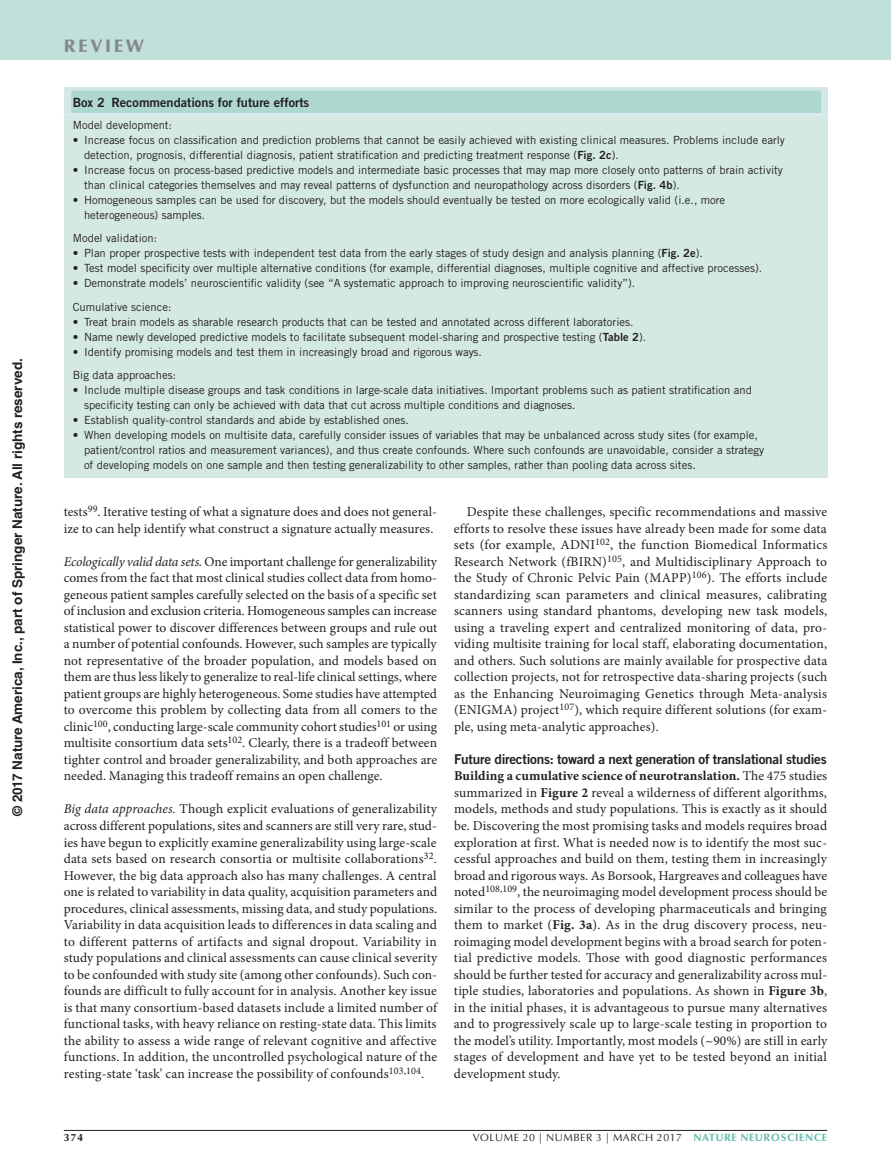
<style>
.page{position:relative;width:891px;height:1175px;background:#fff}
.page>*{position:absolute;margin:0;border:0;box-sizing:border-box;transform-origin:0 0}
.t1{font:900 18px "Optima LT Std";letter-spacing:.155em;color:#85888b}
.t2{font:13.5px/16.5px "Minion Pro";letter-spacing:.005em;color:#231f20;text-align:justify}
.t3{font:700 13.5px "Helvetica LT Std";color:#231f20}
.t4{font:13.5px "Trade Gothic LT Std Bd 2";letter-spacing:-.015em;color:#231f20}
.t5{font:12.75px "Trade Gothic LT Std Bd 2";color:#231f20}
.t6{font:11.25px/15px "Trade Gothic LT Std";color:#231f20}
.t7{font:10.5px "Optima LT Std";letter-spacing:.05em;color:#231f20}
.t8{font:700 10.5px "Optima LT Std";color:#231f20}
.s1{font-family:"Trade Gothic LT Std Bd 2"}
.s2{font-style:italic}
.s3{font-weight:700}
.s4{font-weight:900;color:#70c0b1}
</style>
<div class="page">
<hr style="left:64px;top:1130px;width:763px;height:1px;background:#231f20">
<div style="left:0;top:0;width:891px;height:60px;background:#c1e0d9"></div>
<div style="left:64px;top:87px;width:763px;height:28px;background:#d5e9e4"></div>
<div style="left:71px;top:90px;width:750px;height:23px;background:#aed8cf"></div>
<hr style="left:64px;top:113px;width:763px;height:4px;background:#daebf0">
<div style="left:64px;top:117px;width:763px;height:361px;background:#d5e9e4"></div>
<p class="t3" style="left:9px;top:816px;width:459px;rotate:-90deg">© 2017 Nature America, Inc., part of Springer Nature. All rights reserved.</p>
<h1 class="t1" style="left:64px;top:36px;width:82px">REVIEW</h1>
<p class="t5" style="left:73px;top:94px;width:238px">Box 2 Recommendations for future efforts</p>
<p class="t6" style="left:73px;top:117px;width:101px">Model development:</p>
<p class="t6" style="left:84px;top:132px;width:702px;text-indent:-11px">• Increase focus on classification and prediction problems that cannot be easily achieved with existing clinical measures. Problems include early detection, prognosis, differential diagnosis, patient stratification and predicting treatment response (<span class="s1">Fig. 2c</span>).</p>
<p class="t6" style="left:84px;top:162px;width:700px;text-indent:-11px">• Increase focus on process-based predictive models and intermediate basic processes that may map more closely onto patterns of brain activity than clinical categories themselves and may reveal patterns of dysfunction and neuropathology across disorders (<span class="s1">Fig. 4b</span>).</p>
<p class="t6" style="left:84px;top:192px;width:643px;text-indent:-11px">• Homogeneous samples can be used for discovery, but the models should eventually be tested on more ecologically valid (i.e., more heterogeneous) samples.</p>
<p class="t6" style="left:73px;top:230px;width:86px">Model validation:</p>
<p class="t6" style="left:73px;top:245px;width:632px">• Plan proper prospective tests with independent test data from the early stages of study design and analysis planning (<span class="s1">Fig. 2e</span>).</p>
<p class="t6" style="left:73px;top:260px;width:691px">• Test model specificity over multiple alternative conditions (for example, differential diagnoses, multiple cognitive and affective processes).</p>
<p class="t6" style="left:73px;top:271px;width:564px;line-height:23.5px">• Demonstrate models’ neuroscientific validity (see “A systematic approach to improving neuroscientific validity”).<br>Cumulative science:</p>
<p class="t6" style="left:73px;top:314px;width:562px">• Treat brain models as sharable research products that can be tested and annotated across different laboratories.</p>
<p class="t6" style="left:73px;top:329px;width:575px">• Name newly developed predictive models to facilitate subsequent model-sharing and prospective testing (<span class="s1">Table 2</span>).</p>
<p class="t6" style="left:73px;top:340px;width:411px;line-height:23.5px">• Identify promising models and test them in increasingly broad and rigorous ways.<br>Big data approaches:</p>
<p class="t6" style="left:84px;top:382px;width:670px;text-indent:-11px">• Include multiple disease groups and task conditions in large-scale data initiatives. Important problems such as patient stratification and specificity testing can only be achieved with data that cut across multiple conditions and diagnoses.</p>
<p class="t6" style="left:73px;top:412px;width:338px">• Establish quality-control standards and abide by established ones.</p>
<p class="t6" style="left:84px;top:427px;width:682px;text-indent:-11px">• When developing models on multisite data, carefully consider issues of variables that may be unbalanced across study sites (for example, patient/control ratios and measurement variances), and thus create confounds. Where such confounds are unavoidable, consider a strategy of developing models on one sample and then testing generalizability to other samples, rather than pooling data across sites.</p>
<p class="t2" style="left:64px;top:504px;width:375px">tests<sup>99</sup>. Iterative testing of what a signature does and does not general&shy;ize to can help identify what construct a signature actually measures.</p>
<p class="t2" style="left:64px;top:553px;width:375px"><span class="s2">Ecologically valid data sets.</span> One important challenge for generalizability comes from the fact that most clinical studies collect data from homo&shy;geneous patient samples carefully selected on the basis of a specific set of inclusion and exclusion criteria. Homogeneous samples can increase statistical power to discover differences between groups and rule out a number of potential confounds. However, such samples are typically not representative of the broader population, and models based on them are thus less likely to generalize to real-life clinical settings, where patient groups are highly heterogeneous. Some studies have attempted to overcome this problem by collecting data from all comers to the clinic<sup>100</sup>, conducting large-scale community cohort studies<sup>101</sup> or using multisite consortium data sets<sup>102</sup>. Clearly, there is a tradeoff between tighter control and broader generalizability, and both approaches are needed. Managing this tradeoff remains an open challenge.</p>
<p class="t2" style="left:64px;top:801px;width:375px"><span class="s2">Big data approaches.</span> Though explicit evaluations of generalizability across different populations, sites and scanners are still very rare, stud&shy;ies have begun to explicitly examine generalizability using large-scale data sets based on research consortia or multisite collaborations<sup>32</sup>.<br>However, the big data approach also has many challenges. A central one is related to variability in data quality, acquisition parameters and procedures, clinical assessments, missing data, and study populations.<br>Variability in data acquisition leads to differences in data scaling and to different patterns of artifacts and signal dropout. Variability in study populations and clinical assessments can cause clinical severity to be confounded with study site (among other confounds). Such con&shy;founds are difficult to fully account for in analysis. Another key issue is that many consortium-based datasets include a limited number of functional tasks, with heavy reliance on resting-state data. This limits the ability to assess a wide range of relevant cognitive and affective functions. In addition, the uncontrolled psychological nature of the resting-state ‘task’ can increase the possibility of confounds<sup>103,104</sup>.</p>
<p class="t2" style="left:454px;top:504px;width:375px;text-indent:13px">Despite these challenges, specific recommendations and massive efforts to resolve these issues have already been made for some data sets (for example, ADNI<sup>102</sup>, the function Biomedical Informatics Research Network (fBIRN)<sup>105</sup>, and Multidisciplinary Approach to the Study of Chronic Pelvic Pain (MAPP)<sup>106</sup>). The efforts include standardizing scan parameters and clinical measures, calibrating scanners using standard phantoms, developing new task models, using a traveling expert and centralized monitoring of data, pro&shy;viding multisite training for local staff, elaborating documentation, and others. Such solutions are mainly available for prospective data collection projects, not for retrospective data-sharing projects (such as the Enhancing Neuroimaging Genetics through Meta-analysis (ENIGMA) project<sup>107</sup>), which require different solutions (for exam&shy;ple, using meta-analytic approaches).</p>
<p class="t4" style="left:454px;top:750px;width:374px">Future directions: toward a next generation of translational studies</p>
<p class="t2" style="left:454px;top:768px;width:375px"><span class="s3">Building a cumulative science of neurotranslation.</span> The 475 studies summarized in <span class="s3">Figure 2</span> reveal a wilderness of different algorithms, models, methods and study populations. This is exactly as it should be. Discovering the most promising tasks and models requires broad exploration at first. What is needed now is to identify the most suc&shy;cessful approaches and build on them, testing them in increasingly broad and rigorous ways. As Borsook, Hargreaves and colleagues have noted<sup>108,109</sup>, the neuroimaging model development process should be similar to the process of developing pharmaceuticals and bringing them to market (<span class="s3">Fig. 3a</span>). As in the drug discovery process, neu&shy;roimaging model development begins with a broad search for poten&shy;tial predictive models. Those with good diagnostic performances should be further tested for accuracy and generalizability across mul&shy;tiple studies, laboratories and populations. As shown in <span class="s3">Figure 3b</span>, in the initial phases, it is advantageous to pursue many alternatives and to progressively scale up to large-scale testing in proportion to the model’s utility. Importantly, most models (~90%) are still in early stages of development and have yet to be tested beyond an initial development study.</p>
<p class="t8" style="left:64px;top:1130px;width:21px">374</p>
<p class="t7" style="left:473px;top:1130px;width:356px">VOLUME 20 | NUMBER 3 | MARCH 2017 <span class="s4">NATURE NEUROSCIENCE</span></p>
</div>
